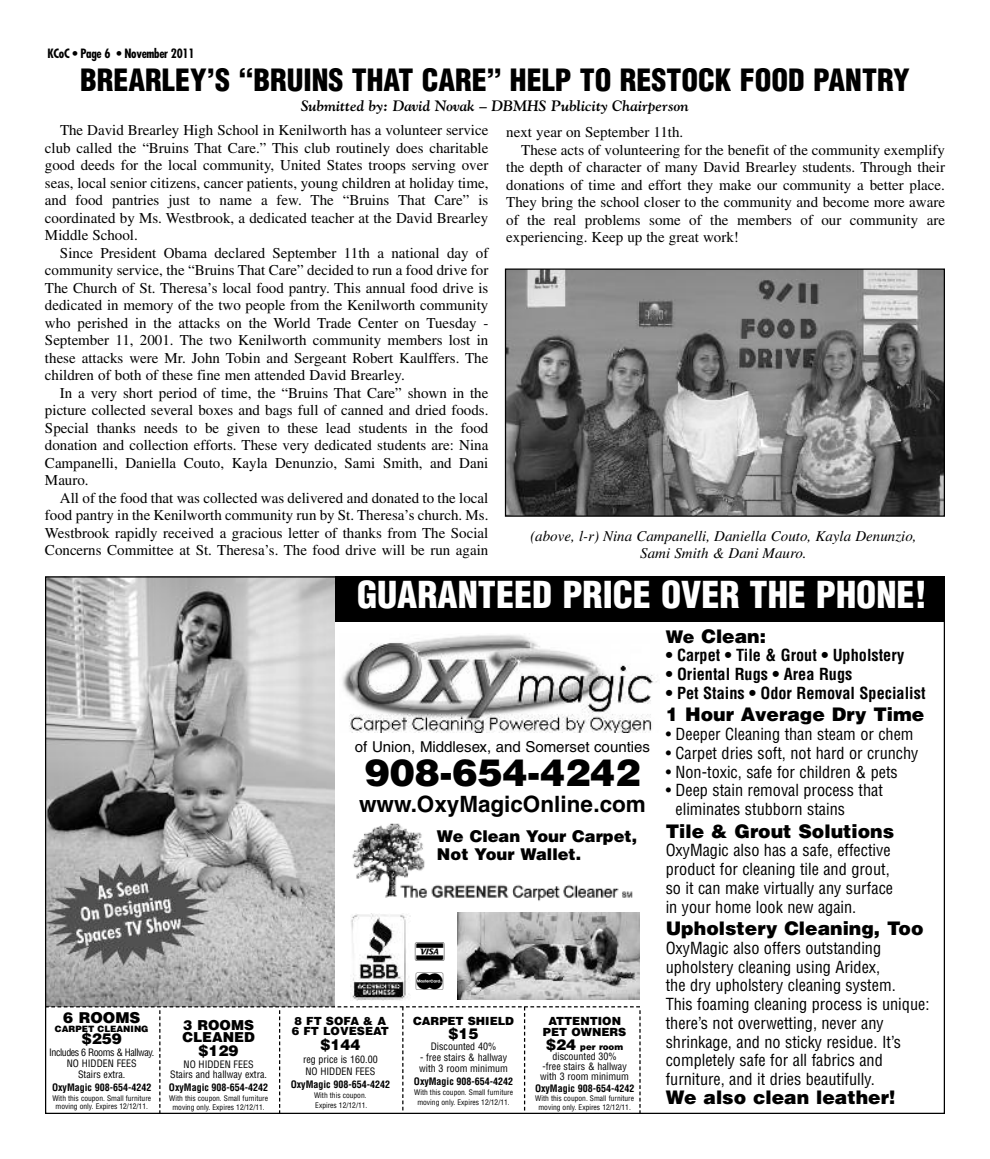
<style>
.page{position:relative;width:990px;height:1159px;background:#fff}
.page>*{position:absolute;margin:0;border:0;box-sizing:border-box;transform-origin:0 0}
.t1{font:900 37.5px "Helvetica";color:#000}
.t2{font:900 condensed 36.25px "Helvetica";color:#fff}
.t3{font:900 condensed 30px "Helvetica";color:#000}
.t4{font:24.12px/28.8px "Credit Cards P01";color:#000}
.t5{font:700 22.5px "Helvetica";color:#000}
.t6{font:900 18.75px "Helvetica";color:#000}
.t7{font:condensed 16.25px/18.8px "Helvetica";color:#000}
.t8{font:700 condensed 16.25px "Helvetica";color:#000}
.t9{font:900 16.25px/18.8px "Helvetica";color:#000}
.t10{font:15px/17.5px "Times";color:#000;text-align:justify}
.t11{font:italic 15px/17.5px "Times";color:#000;text-align:center}
.t12{font:italic 700 15px "Goudy";color:#000}
.t13{font:15px "Helvetica";color:#000}
.t14{font:900 15px "Helvetica";color:#000}
.t15{font:900 13.75px/12.5px "Helvetica";color:#000}
.t16{font:700 condensed 12.5px "Futura";letter-spacing:-.025em;color:#000}
.t17{font:900 11.25px/10px "Helvetica";color:#000}
.t18{font:condensed 10px/11.2px "Helvetica";color:#000;text-align:center}
.t19{font:700 condensed 10px "Helvetica";color:#000}
.t20{font:900 8.75px "Helvetica";color:#000}
.t21{font:condensed 7.5px/8.8px "Helvetica";color:#000;text-align:center}
.s1{font-size:15px}
.s2{font-size:17.5px}
</style>
<div class="page">
<img style="left:47px;top:578px;width:288px;height:428px">
<img style="left:342px;top:635px;width:315px;height:97px">
<div style="left:335px;top:576px;width:610px;height:46px;background:#000"></div>
<img style="left:352px;top:823px;width:281px;height:78px">
<svg style="left:47px;top:1006px;width:594px;height:106px"></svg>
<img style="left:350px;top:913px;width:61px;height:87px">
<img style="left:458px;top:912px;width:182px;height:87px">
<img style="left:507px;top:270px;width:436px;height:245px">
<div style="left:505px;top:268px;width:440px;height:249px;border:1px solid #000"></div>
<p class="t16" style="left:48px;top:47px;width:149px">KCoC • Page 6 • November 2011</p>
<h3 class="t3" style="left:80px;top:63px;width:831px">BREARLEY’S “BRUINS THAT CARE” HELP TO RESTOCK FOOD PANTRY</h3>
<p class="t12" style="left:301px;top:97px;width:389px">Submitted by: David Novak – DBMHS Publicity Chairperson</p>
<p class="t10" style="left:506px;top:125px;width:179px">next year on September 11th.</p>
<p class="t10" style="left:521px;top:143px;width:425px">These acts of volunteering for the benefit of the community exemplify</p>
<p class="t10" style="left:506px;top:160px;width:440px">the depth of character of many David Brearley students. Through their</p>
<p class="t10" style="left:506px;top:178px;width:440px">donations of time and effort they make our community a better place.</p>
<p class="t10" style="left:506px;top:195px;width:440px">They bring the school closer to the community and become more aware</p>
<p class="t10" style="left:506px;top:213px;width:440px">of the real problems some of the members of our community are</p>
<p class="t10" style="left:506px;top:230px;width:234px">experiencing. Keep up the great work!</p>
<p class="t10" style="left:45px;top:123px;width:445px;text-indent:15px">The David Brearley High School in Kenilworth has a volunteer service club called the “Bruins That Care.” This club routinely does charitable good deeds for the local community, United States troops serving over seas, local senior citizens, cancer patients, young children at holiday time, and food pantries just to name a few. The “Bruins That Care” is coordinated by Ms. Westbrook, a dedicated teacher at the David Brearley Middle School.</p>
<p class="t10" style="left:45px;top:245px;width:445px;text-indent:15px">Since President Obama declared September 11th a national day of community service, the “Bruins That Care” decided to run a food drive for The Church of St. Theresa’s local food pantry. This annual food drive is dedicated in memory of the two people from the Kenilworth community who perished in the attacks on the World Trade Center on Tuesday - September 11, 2001. The two Kenilworth community members lost in these attacks were Mr. John Tobin and Sergeant Robert Kaulffers. The children of both of these fine men attended David Brearley.</p>
<p class="t10" style="left:45px;top:385px;width:445px;text-indent:15px">In a very short period of time, the “Bruins That Care” shown in the picture collected several boxes and bags full of canned and dried foods.<br>Special thanks needs to be given to these lead students in the food donation and collection efforts. These very dedicated students are: Nina Campanelli, Daniella Couto, Kayla Denunzio, Sami Smith, and Dani Mauro.</p>
<p class="t10" style="left:45px;top:490px;width:445px;text-indent:15px">All of the food that was collected was delivered and donated to the local food pantry in the Kenilworth community run by St. Theresa’s church. Ms.<br>Westbrook rapidly received a gracious letter of thanks from The Social Concerns Committee at St. Theresa’s. The food drive will be run again</p>
<p class="t11" style="left:530px;top:529px;width:388px">(above, l-r) Nina Campanelli, Daniella Couto, Kayla Denunzio,<br>Sami Smith &amp; Dani Mauro.</p>
<p class="t14" style="left:63px;top:1009px;width:79px">6 ROOMS</p>
<p class="t20" style="left:55px;top:1023px;width:95px">CARPET CLEANING</p>
<p class="t14" style="left:82px;top:1030px;width:42px">$259</p>
<p class="t18" style="left:49px;top:1046px;width:107px">Includes 6 Rooms &amp; Hallway.<br>NO HIDDEN FEES<br>Stairs extra.</p>
<p class="t19" style="left:52px;top:1081px;width:101px">OxyMagic 908-654-4242</p>
<p class="t21" style="left:52px;top:1093px;width:100px">With this coupon. Small furniture moving only. Expires 12/12/11.</p>
<p class="t15" style="left:182px;top:1018px;width:74px">3 ROOMS<br>CLEANED</p>
<p class="t14" style="left:199px;top:1042px;width:42px">$129</p>
<p class="t18" style="left:170px;top:1060px;width:98px;line-height:10px">NO HIDDEN FEES<br>Stairs and hallway extra.</p>
<p class="t19" style="left:169px;top:1081px;width:101px">OxyMagic 908-654-4242</p>
<p class="t21" style="left:169px;top:1094px;width:100px">With this coupon. Small furniture moving only. Expires 12/12/11.</p>
<h2 class="t2" style="left:357px;top:574px;width:571px">GUARANTEED PRICE OVER THE PHONE!</h2>
<p class="t13" style="left:355px;top:741px;width:297px">of Union, Middlesex, and Somerset counties</p>
<h1 class="t1" style="left:365px;top:751px;width:277px">908-654-4242</h1>
<h3 class="t5" style="left:359px;top:796px;width:288px">www.OxyMagicOnline.com</h3>
<p class="t9" style="left:437px;top:826px;width:202px">We Clean Your Carpet,<br>Not Your Wallet.</p>
<p class="t17" style="left:292px;top:1016px;width:99px">8 FT SOFA &amp; A<br>6 FT LOVESEAT</p>
<p class="t14" style="left:320px;top:1036px;width:42px">$144</p>
<p class="t18" style="left:303px;top:1053px;width:76px;line-height:12.5px;text-align:left">reg price is 160.00<br>NO HIDDEN FEES</p>
<p class="t19" style="left:291px;top:1078px;width:101px">OxyMagic 908-654-4242</p>
<p class="t21" style="left:314px;top:1090px;width:55px;line-height:10px;text-align:left">With this coupon.<br>Expires 12/12/11.</p>
<h3 class="t4" style="left:414px;top:938px;width:32px">y [</h3>
<p class="t17" style="left:413px;top:1016px;width:102px">CARPET SHIELD</p>
<p class="t14" style="left:449px;top:1024px;width:32px">$15</p>
<p class="t18" style="left:431px;top:1041px;width:67px">Discounted 40%</p>
<p class="t18" style="left:419px;top:1052px;width:90px;text-align:left">- free stairs &amp; hallway with 3 room minimum</p>
<p class="t19" style="left:414px;top:1075px;width:101px">OxyMagic 908-654-4242</p>
<p class="t21" style="left:414px;top:1087px;width:100px;line-height:10px">With this coupon. Small furniture moving only. Expires 12/12/11.</p>
<p class="t17" style="left:543px;top:1015px;width:85px;line-height:11.2px;text-align:center">ATTENTION<br>PET OWNERS</p>
<p class="t20" style="left:546px;top:1042px;width:79px"><span class="s1">$24</span> per room</p>
<p class="t18" style="left:540px;top:1051px;width:90px;line-height:10px">discounted 30%<br>-free stairs &amp; hallway with 3 room minimum</p>
<p class="t19" style="left:535px;top:1083px;width:101px">OxyMagic 908-654-4242</p>
<p class="t21" style="left:535px;top:1094px;width:100px">With this coupon. Small furniture moving only. Expires 12/12/11.</p>
<p class="t6" style="left:666px;top:625px;width:102px"><span class="s2">We</span> Clean:</p>
<p class="t8" style="left:666px;top:646px;width:240px">• Carpet • Tile &amp; Grout • Upholstery</p>
<p class="t8" style="left:666px;top:665px;width:188px">• Oriental Rugs • Area Rugs</p>
<p class="t8" style="left:666px;top:684px;width:261px">• Pet Stains • Odor Removal Specialist</p>
<p class="t6" style="left:666px;top:704px;width:260px">1 Hour Average Dry Time</p>
<p class="t7" style="left:666px;top:725px;width:249px">• Deeper Cleaning than steam or chem</p>
<p class="t7" style="left:666px;top:744px;width:254px">• Carpet dries soft, not hard or crunchy</p>
<p class="t7" style="left:666px;top:762px;width:234px">• Non-toxic, safe for children &amp; pets</p>
<p class="t7" style="left:676px;top:781px;width:209px;text-indent:-10px">• Deep stain removal process that eliminates stubborn stains</p>
<p class="t6" style="left:666px;top:820px;width:230px">Tile &amp; Grout Solutions</p>
<p class="t7" style="left:666px;top:841px;width:229px">OxyMagic also has a safe, effective product for cleaning tile and grout, so it can make virtually any surface in your home look new again.</p>
<p class="t6" style="left:666px;top:917px;width:259px">Upholstery Cleaning, Too</p>
<p class="t7" style="left:666px;top:939px;width:265px">OxyMagic also offers outstanding upholstery cleaning using Aridex,<br>the dry upholstery cleaning system.<br>This foaming cleaning process is unique: there’s not overwetting, never any shrinkage, and no sticky residue. It’s completely safe for all fabrics and furniture, and it dries beautifully.</p>
<p class="t6" style="left:666px;top:1086px;width:231px">We also clean leather!</p>
</div>
